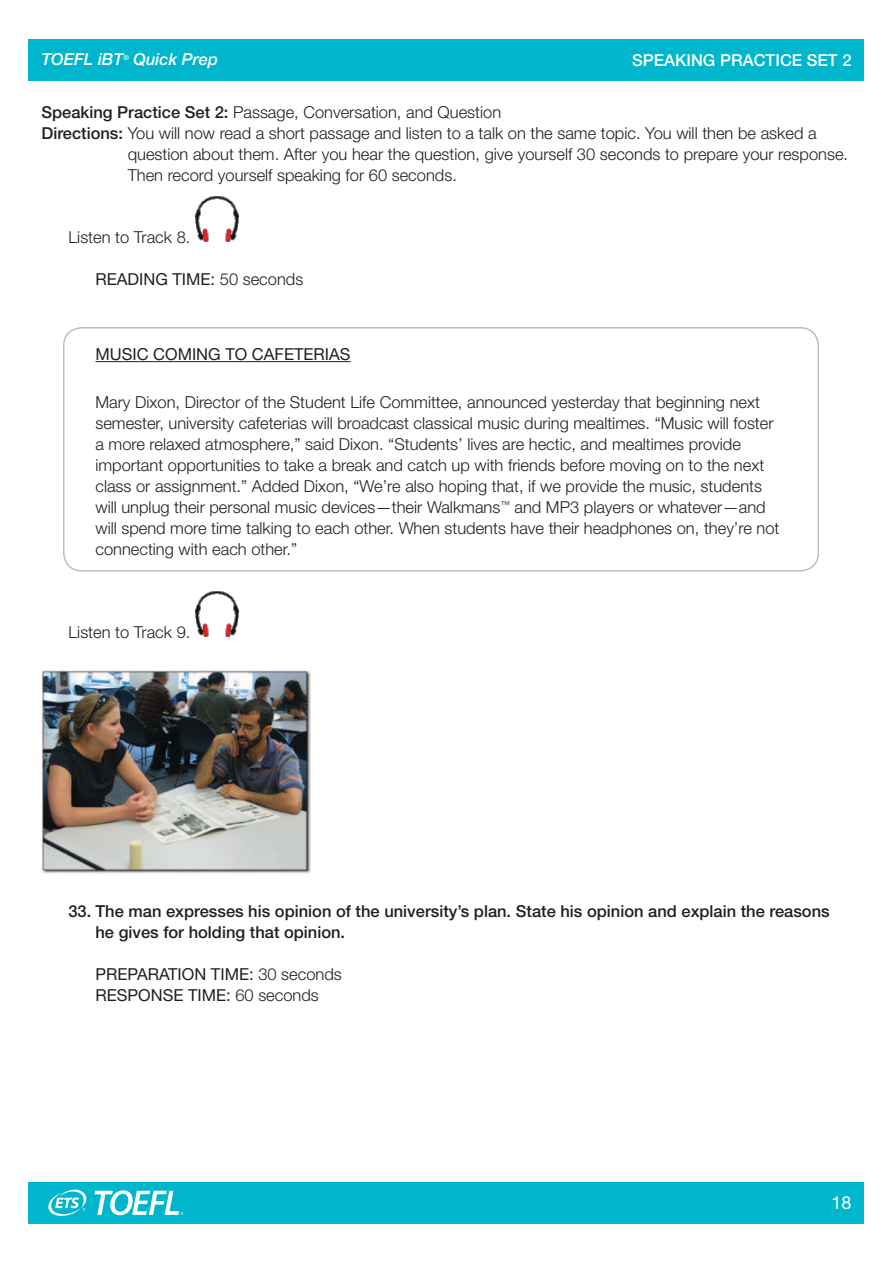
<style>
.page{position:relative;width:893px;height:1263px;background:#fff}
.page>*{position:absolute;margin:0;border:0;box-sizing:border-box;transform-origin:0 0}
.t1{font:18px "Helvetica Neue LT Std";color:#fff}
.t2{font:300 16.5px/21px "Helvetica Neue LT Std";color:#231f20}
.t3{font:500 16.5px/21px "Helvetica Neue LT Std";color:#231f20}
.t4{font:16.5px/21px "Helvetica Neue LT Std";color:#231f20}
.t5{font:500 16.5px "Helvetica Neue LT Std";color:#fff}
.t6{font:italic 500 16.5px "Helvetica Neue LT Std";color:#fff}
.t7{font:italic 500 7.05px "Helvetica Neue LT Std";color:#fff}
.s1{font-weight:500}
.s2{font-weight:300}
</style>
<div class="page">
<div style="left:63px;top:327px;width:756px;height:244px;border:2px solid #bcbec0;border-radius:18px"></div>
<div style="left:29px;top:39px;width:835px;height:42px;background:#00b6cc"></div>
<div style="left:29px;top:1182px;width:835px;height:42px;background:#00b6cc"></div>
<svg style="left:48px;top:1189px;width:39px;height:27px"></svg>
<svg style="left:95px;top:1190px;width:88px;height:25px"></svg>
<hr style="left:95px;top:361px;width:256px;height:1px;background:#231f20">
<img style="left:195px;top:196px;width:44px;height:46px">
<img style="left:195px;top:591px;width:44px;height:46px">
<img style="left:41px;top:670px;width:269px;height:203px">
<p class="t6" style="left:41px;top:50px;width:83px">TOEFL iBT</p>
<p class="t7" style="left:123px;top:53px;width:7px">®</p>
<p class="t6" style="left:134px;top:50px;width:86px">Quick Prep</p>
<p class="t5" style="left:632px;top:50px;width:132px">Speakin g Practic</p>
<p class="t5" style="left:792px;top:50px;width:61px">e Set 2</p>
<p class="t2" style="left:41px;top:102px;width:461px"><span class="s1">Speaking Practice Set 2:</span> Passage, Conversation, and Question</p>
<p class="t2" style="left:41px;top:123px;width:777px"><span class="s1">Directions:</span> You will now read a short passage and listen to a talk on the same topic. You will then be asked a</p>
<p class="t2" style="left:128px;top:144px;width:722px">question about them. After you hear the question, give yourself 30 seconds to prepare your response.</p>
<p class="t2" style="left:128px;top:165px;width:331px">Then record yourself speaking for 60 seconds.</p>
<p class="t2" style="left:68px;top:226px;width:123px">Listen to Track 8.</p>
<p class="t4" style="left:95px;top:268px;width:209px">READING TIM E: <span class="s2">50 seconds</span></p>
<p class="t4" style="left:95px;top:343px;width:168px">MUSIC COM ING TO CAF</p>
<p class="t4" style="left:284px;top:343px;width:68px">ETERIAS</p>
<p class="t2" style="left:95px;top:391px;width:686px">Mary Dixon, Director of the Student Life Committee, announced yesterday that beginning next semester, university cafeterias will broadcast classical music during mealtimes. “Music will foster a more relaxed atmosphere,” said Dixon. “Students’ lives are hectic, and mealtimes provide important opportunities to take a break and catch up with friends before moving on to the next class or assignment.” Added Dixon, “We’re also hoping that, if we provide the music, students will unplug their personal music devices—their Walkmans<sup>™</sup> and MP3 players or whatever—and will spend more time talking to each other. When students have their headphones on, they’re not connecting with each other.”</p>
<p class="t2" style="left:68px;top:621px;width:123px">Listen to Track 9.</p>
<p class="t3" style="left:95px;top:901px;width:736px;text-indent:-27px">33. The man expresses his opinion of the university’s plan. State his opinion and explain the reasons he gives for holding that opinion.</p>
<p class="t4" style="left:95px;top:964px;width:248px">PREPARATION TIM E: <span class="s2">30 seconds<br></span>RESPONSE TIM E: <span class="s2">60 seconds</span></p>
<p class="t1" style="left:831px;top:1192px;width:22px">18</p>
</div>
